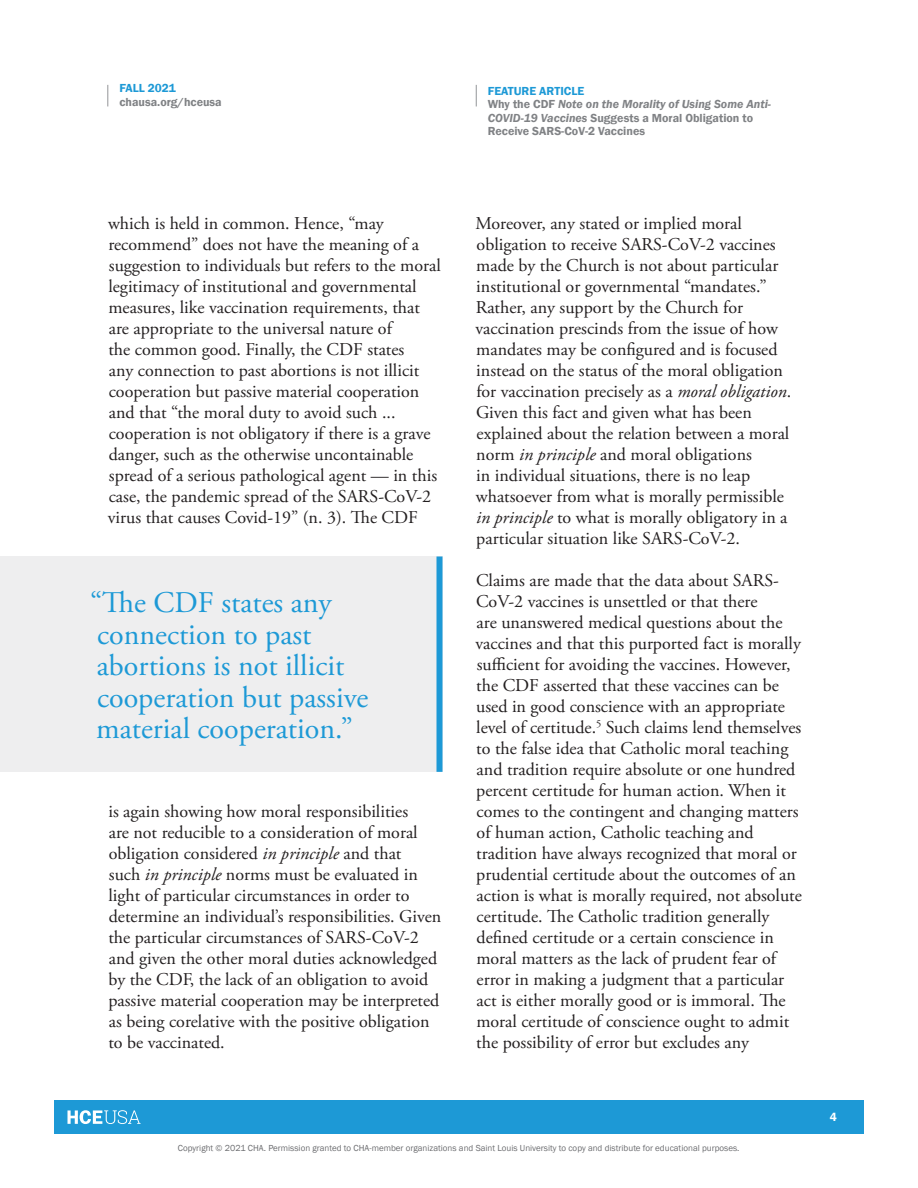
<style>
.page{position:relative;width:918px;height:1188px;background:#fff}
.page>*{position:absolute;margin:0;border:0;box-sizing:border-box;transform-origin:0 0}
.Body_Copy{font:30px/31.5px "Adobe Garamond Pro";color:#1d99d6}
.Body_Copy-2{font:18px/21px "Adobe Garamond Pro";color:#231f20}
.t1{font:600 12px/13.5px "Franklin Gothic";color:#808285}
.t2{font:600 12px "Franklin Gothic";color:#1d99d6}
.t3{font:600 12px "Franklin Gothic";color:#fff}
.t4{font:9px "Franklin Gothic";color:#6c6d70}
.s1{font-style:italic}
</style>
<div class="page">
<div style="left:54px;top:1100px;width:810px;height:34px;background:#1d99d6"></div>
<svg style="left:68px;top:1110px;width:73px;height:14px"></svg>
<div style="left:0;top:556px;width:442px;height:216px;background:#eeeeef"></div>
<div style="left:436px;top:556px;width:6px;height:216px;background:#1d99d6"></div>
<svg style="left:107px;top:85px;width:1px;height:21px"></svg>
<svg style="left:476px;top:85px;width:1px;height:21px"></svg>
<p class="t2" style="left:119px;top:81px;width:58px">FALL 2021</p>
<p class="t1" style="left:119px;top:95px;width:104px">chausa.org/hceusa</p>
<p class="t2" style="left:488px;top:83px;width:98px">FEATURE ARTICLE</p>
<p class="t1" style="left:488px;top:98px;width:285px">Why the CDF <span class="s1">Note on the Morality of Using Some Anti-<br>COVID-19 Vaccines</span> Suggests a Moral Obligation to<br>Receive SARS-CoV-2 Vaccines</p>
<p class="Body_Copy-2" style="left:108px;top:213px;width:335px">which is held in common. Hence, “may recommend” does not have the meaning of a suggestion to individuals but refers to the moral legitimacy of institutional and governmental measures, like vaccination requirements, that are appropriate to the universal nature of<br>the common good. Finally, the CDF states<br>any connection to past abortions is not illicit cooperation but passive material cooperation and that “the moral duty to avoid such ... cooperation is not obligatory if there is a grave danger, such as the otherwise uncontainable spread of a serious pathological agent — in this case, the pandemic spread of the SARS-CoV-2 virus that causes Covid-19” (n. 3). The CDF</p>
<p class="Body_Copy" style="left:90px;top:588px;width:280px">“The CDF states any connection to past abortions is not illicit cooperation but passive material cooperation.”</p>
<p class="Body_Copy-2" style="left:108px;top:802px;width:335px">is again showing how moral responsibilities<br>are not reducible to a consideration of moral obligation considered <span class="s1">in principle</span> and that<br>such <span class="s1">in principle</span> norms must be evaluated in light of particular circumstances in order to determine an individual’s responsibilities. Given the particular circumstances of SARS-CoV-2 and given the other moral duties acknowledged by the CDF, the lack of an obligation to avoid passive material cooperation may be interpreted as being corelative with the positive obligation to be vaccinated.</p>
<p class="Body_Copy-2" style="left:476px;top:214px;width:317px">Moreover, any stated or implied moral obligation to receive SARS-CoV-2 vaccines made by the Church is not about particular institutional or governmental “mandates.” Rather, any support by the Church for vaccination prescinds from the issue of how mandates may be configured and is focused instead on the status of the moral obligation for vaccination precisely as a <span class="s1">moral obligation</span>.<br>Given this fact and given what has been explained about the relation between a moral norm <span class="s1">in principle</span> and moral obligations<br>in individual situations, there is no leap whatsoever from what is morally permissible <span class="s1">in principle</span> to what is morally obligatory in a particular situation like SARS-CoV-2.</p>
<p class="Body_Copy-2" style="left:476px;top:571px;width:328px">Claims are made that the data about SARS-CoV-2 vaccines is unsettled or that there<br>are unanswered medical questions about the vaccines and that this purported fact is morally sufficient for avoiding the vaccines. However, the CDF asserted that these vaccines can be used in good conscience with an appropriate level of certitude.<sup>5</sup> Such claims lend themselves to the false idea that Catholic moral teaching and tradition require absolute or one hundred percent certitude for human action. When it comes to the contingent and changing matters of human action, Catholic teaching and tradition have always recognized that moral or prudential certitude about the outcomes of an action is what is morally required, not absolute certitude. The Catholic tradition generally defined certitude or a certain conscience in moral matters as the lack of prudent fear of error in making a judgment that a particular act is either morally good or is immoral. The moral certitude of conscience ought to admit the possibility of error but excludes any</p>
<p class="t4" style="left:178px;top:1142px;width:563px">Copyright © 2021 CHA. Permission granted to CHA-member organizations and Saint Louis University to copy and distribute for educational purposes.</p>
<p class="t3" style="left:830px;top:1109px;width:9px">4</p>
</div>
